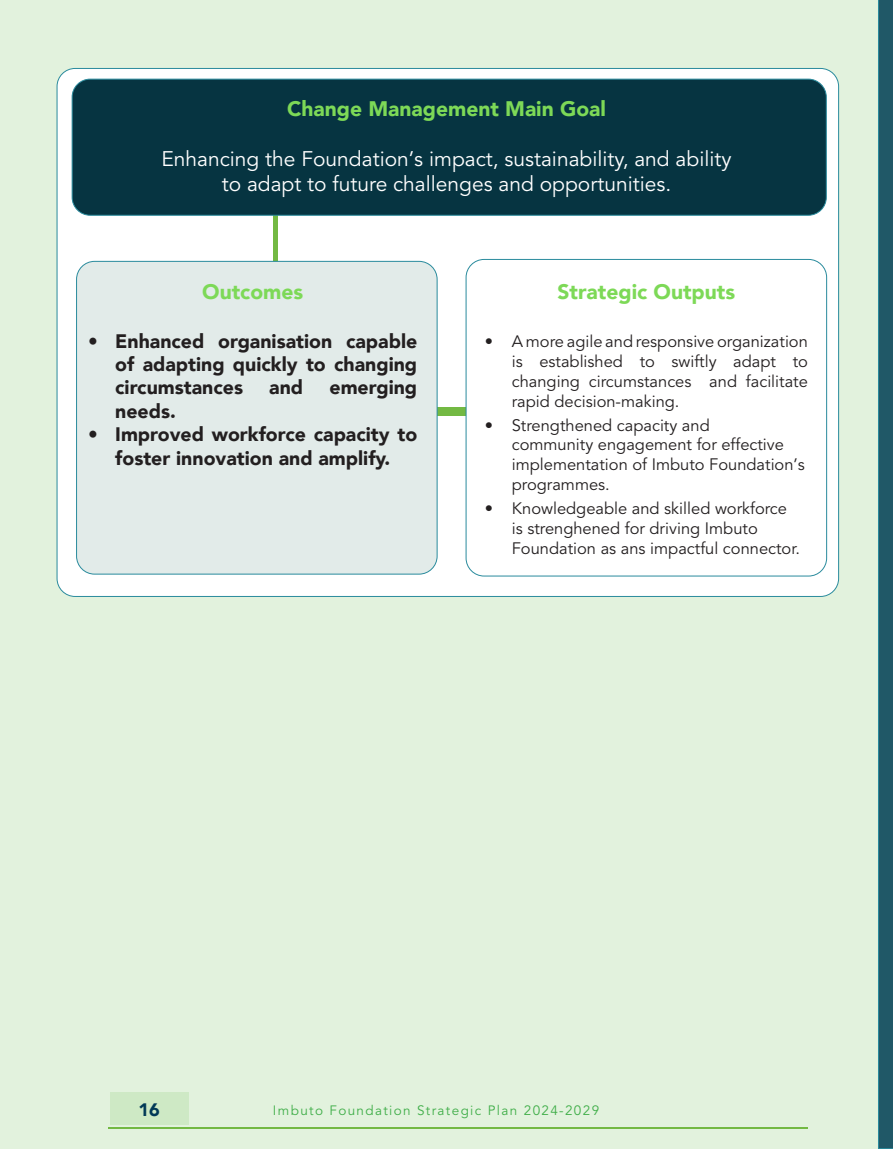
<style>
.page{position:relative;width:893px;height:1149px;background:#fff}
.page>*{position:absolute;margin:0;border:0;box-sizing:border-box;transform-origin:0 0}
.t1{font:21px "Avenir";color:#fff}
.t2{font:900 21px "Avenir";color:#7dd957}
.t3{font:900 19.5px/23.4px "Avenir";color:#231f20;text-align:justify}
.t4{font:900 18px "Avenir";color:#013957}
.t5{font:16.5px/19.8px "Avenir";color:#231f20}
.t6{font:13.5px "Avenir";letter-spacing:.1em;color:#40ae49}
</style>
<div class="page">
<div style="left:0;top:0;width:878px;height:1148px;background:#e2f2dd"></div>
<hr style="left:108px;top:1126px;width:700px;height:2px;background:#73b943">
<div style="left:110px;top:1092px;width:79px;height:33px;background:#cee9c5"></div>
<div style="left:57px;top:68px;width:782px;height:528px;background:#fff;border-radius:18px"></div>
<div style="left:423px;top:407px;width:80px;height:9px;background:#73b943"></div>
<hr style="left:273px;top:171px;width:4px;height:163px;background:#73b943">
<div style="left:72px;top:79px;width:754px;height:136px;background:#063441;border-radius:18px"></div>
<div style="left:72px;top:79px;width:755px;height:136px;border:1px solid #2a8b9d;border-radius:18px"></div>
<div style="left:77px;top:261px;width:360px;height:313px;background:#e2ebe9;border-radius:18px"></div>
<div style="left:76px;top:261px;width:361px;height:313px;border:1px solid #2a8b9d;border-radius:18px"></div>
<div style="left:466px;top:259px;width:361px;height:317px;background:#fff;border-radius:18px"></div>
<div style="left:466px;top:259px;width:361px;height:317px;border:1px solid #2a8b9d;border-radius:18px"></div>
<div style="left:878px;top:0;width:15px;height:1148px;background:#205867"></div>
<p class="t2" style="left:287px;top:90px;width:320px">Change Management Main Goal</p>
<p class="t1" style="left:161px;top:143px;width:572px">Enhancing the Foundation’s impact, sustainability, and ability</p>
<p class="t1" style="left:222px;top:168px;width:451px">to adapt to future challenges and opportunities.</p>
<p class="t2" style="left:202px;top:273px;width:103px">Outcomes</p>
<p class="t3" style="left:115px;top:328px;width:304px;text-indent:-27px">• Enhanced organisation capable of adapting quickly to changing circumstances</p>
<p class="t3" style="left:269px;top:375px;width:35px">and</p>
<p class="t3" style="left:329px;top:375px;width:89px">emerging</p>
<p class="t3" style="left:115px;top:399px;width:62px">needs.</p>
<p class="t3" style="left:88px;top:422px;width:331px;text-align:center">• Improved workforce capacity to foster innovation and amplify.</p>
<p class="t2" style="left:557px;top:273px;width:179px">Strategic Outputs</p>
<p class="t5" style="left:512px;top:332px;width:298px;text-align:justify;text-indent:-27px">• A more agile and responsive organization is established to swiftly adapt to changing circumstances and facilitate rapid decision-making.</p>
<p class="t5" style="left:512px;top:415px;width:295px;text-indent:-27px">• Strengthened capacity and<br>community engagement for effective implementation of Imbuto Foundation’s programmes.</p>
<p class="t5" style="left:512px;top:499px;width:290px;text-indent:-27px">• Knowledgeable and skilled workforce is strenghened for driving Imbuto<br>Foundation as ans impactful connector.</p>
<p class="t4" style="left:139px;top:1093px;width:23px">16</p>
<p class="t6" style="left:273px;top:1100px;width:328px">Imbuto Foundation Strategic Plan 2024-2029</p>
</div>
